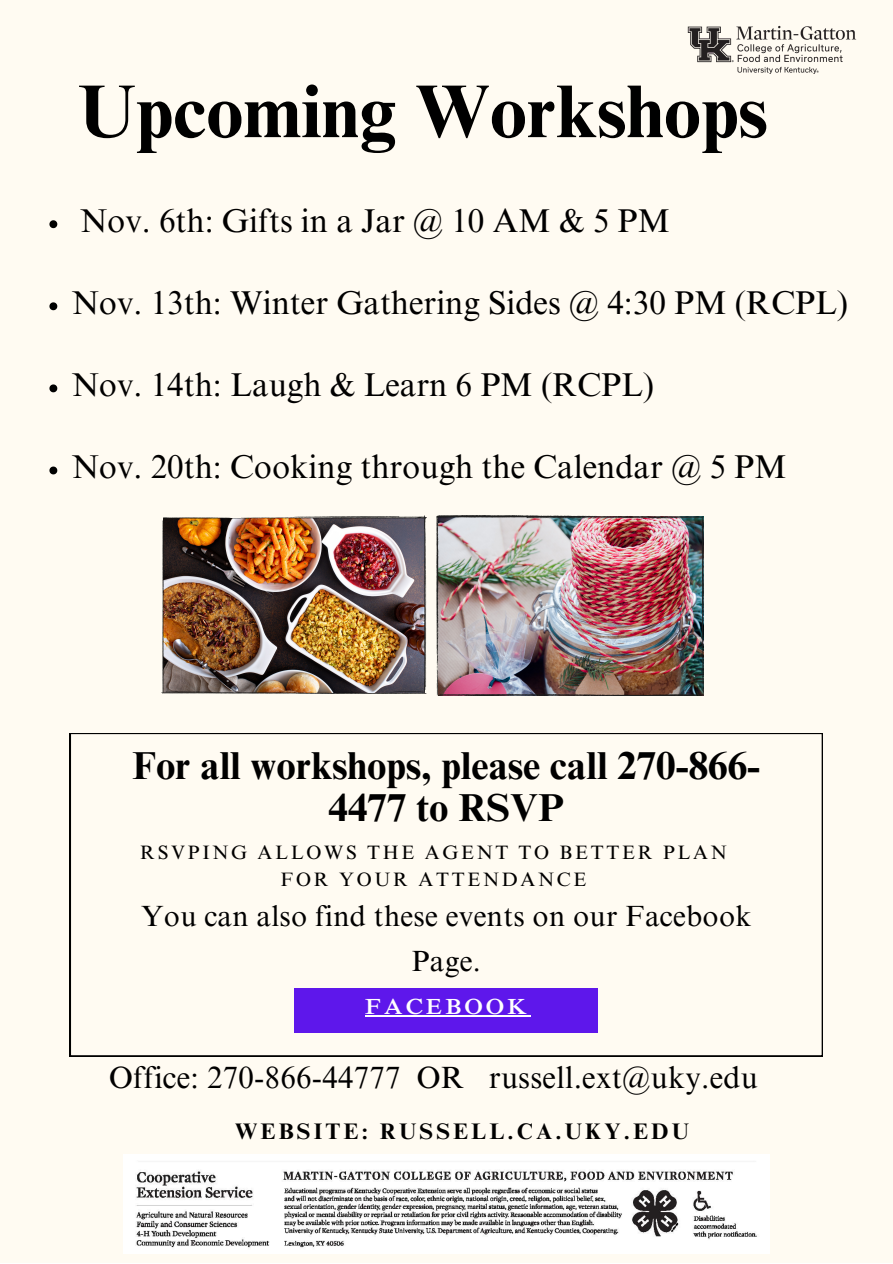
<style>
.page{position:relative;width:893px;height:1264px;background:#fff}
.page>*{position:absolute;margin:0;border:0;box-sizing:border-box;transform-origin:0 0}
.t1{font:700 75px "Times NRMT Pro";color:#000}
.t2{font:700 39px/41.5px "Times NRMT Pro";color:#000;text-align:center}
.t3{font:33px "Times NRMT Pro";color:#000}
.t4{font:30.75px "Times NRMT Pro";letter-spacing:.01em;color:#000}
.t5{font:29.25px/45px "Times NRMT Pro";letter-spacing:.01em;color:#000;text-align:center}
.t6{font:700 22.5px "Times NRMT Pro";letter-spacing:.14em;color:#000}
.t7{font:600 22.35px "Times NRMT Pro";letter-spacing:.14em;color:#fff}
.t8{font:19.35px/27px "Times NRMT Pro";letter-spacing:.14em;color:#000;text-align:center}
</style>
<div class="page">
<div style="left:0;top:0;width:892px;height:1262px;background:#fffbf2"></div>
<svg style="left:70px;top:733px;width:752px;height:323px"></svg>
<div style="left:294px;top:988px;width:304px;height:44px;background:#5e17eb"></div>
<img style="left:124px;top:1154px;width:645px;height:99px">
<svg style="left:49px;top:220px;width:8px;height:8px"></svg>
<svg style="left:49px;top:302px;width:8px;height:8px"></svg>
<svg style="left:49px;top:384px;width:8px;height:8px"></svg>
<svg style="left:49px;top:466px;width:8px;height:8px"></svg>
<img style="left:437px;top:515px;width:266px;height:181px">
<img style="left:162px;top:515px;width:265px;height:178px">
<img style="left:687px;top:25px;width:170px;height:49px">
<hr style="left:365px;top:1015px;width:165px;height:1px;background:#fff">
<p class="t1" style="left:78px;top:83px;width:691px">Upcoming Workshops</p>
<p class="t3" style="left:80px;top:208px;width:591px">Nov. 6th: Gifts in a Jar @ 10 AM &amp; 5 PM</p>
<p class="t3" style="left:72px;top:290px;width:777px">Nov. 13th: Winter Gathering Sides @ 4:30 PM (RCPL)</p>
<p class="t3" style="left:72px;top:372px;width:584px">Nov. 14th: Laugh &amp; Learn 6 PM (RCPL)</p>
<p class="t3" style="left:72px;top:454px;width:716px">Nov. 20th: Cooking through the Calendar @ 5 PM</p>
<p class="t2" style="left:132px;top:749px;width:629px">For all workshops, please call 270-866-<br>4477 to RSVP</p>
<p class="t8" style="left:140px;top:841px;width:588px">RSVPING ALLOWS THE AGENT TO BETTER PLAN<br>FOR YOUR ATTENDANCE</p>
<p class="t5" style="left:141px;top:897px;width:612px">You can also find these events on our Facebook<br>Page.</p>
<p class="t7" style="left:365px;top:998px;width:163px">FACEBOOK</p>
<p class="t4" style="left:109px;top:1065px;width:650px">Office: 270-866-44777 OR russell.ext@uky.edu</p>
<p class="t6" style="left:235px;top:1122px;width:455px">WEBSITE: RUSSELL.CA.UKY.EDU</p>
</div>
